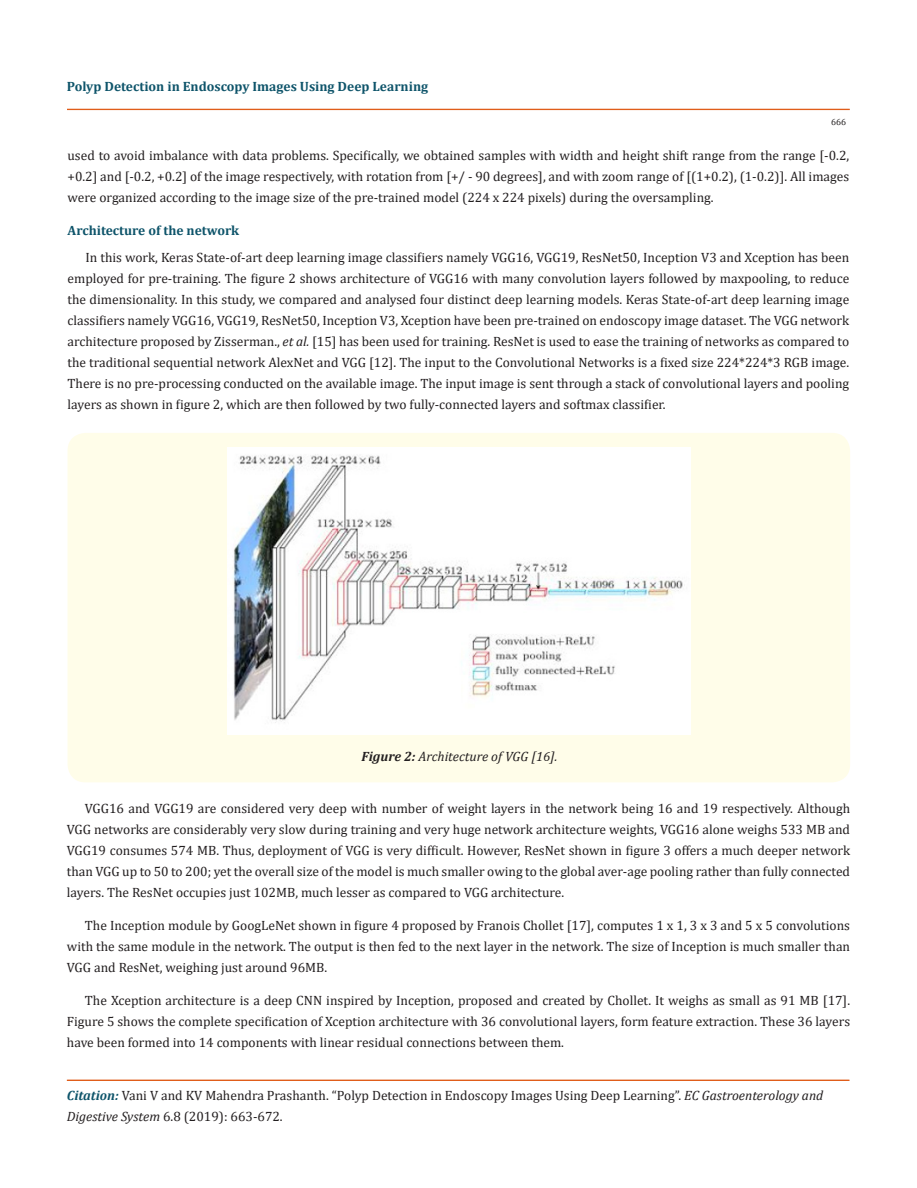
<style>
.page{position:relative;width:917px;height:1188px;background:#fff}
.page>*{position:absolute;margin:0;border:0;box-sizing:border-box;transform-origin:0 0}
.t1{font:13.5px/21px "Cambria";color:#231f20;text-align:justify}
.t2{font:700 13.5px "Cambria";color:#0e546a}
.t3{font:italic 13.5px "Cambria";color:#231f20}
.t4{font:9px "Cambria";color:#231f20}
.s1{font-style:italic}
.s2{font-weight:700}
.s3{font-weight:700;font-style:italic;color:#0e546a}
</style>
<div class="page">
<div style="left:67px;top:109px;width:782px;height:1px;border:1px solid #e05d1a"></div>
<div style="left:67px;top:1080px;width:782px;height:1px;border:1px solid #e05d1a"></div>
<div style="left:68px;top:433px;width:782px;height:349px;background:#fffde9;border-radius:18px"></div>
<img style="left:227px;top:448px;width:463px;height:286px">
<p class="t2" style="left:67px;top:76px;width:363px">Polyp Detection in Endoscopy Images Using Deep Learning</p>
<p class="t4" style="left:831px;top:116px;width:16px">666</p>
<p class="t1" style="left:68px;top:144px;width:783px">used to avoid imbalance with data problems. Specifically, we obtained samples with width and height shift range from the range [-0.2, +0.2] and [-0.2, +0.2] of the image respectively, with rotation from [+/ - 90 degrees], and with zoom range of [(1+0.2), (1-0.2)]. All images were organized according to the image size of the pre-trained model (224 x 224 pixels) during the oversampling.</p>
<p class="t2" style="left:68px;top:220px;width:173px">Architecture of the network</p>
<p class="t1" style="left:68px;top:246px;width:783px;text-indent:18px">In this work, Keras State-of-art deep learning image classifiers namely VGG16, VGG19, ResNet50, Inception V3 and Xception has been employed for pre-training. The figure 2 shows architecture of VGG16 with many convolution layers followed by maxpooling, to reduce the dimensionality. In this study, we compared and analysed four distinct deep learning models. Keras State-of-art deep learning image classifiers namely VGG16, VGG19, ResNet50, Inception V3, Xception have been pre-trained on endoscopy image dataset. The VGG network architecture proposed by Zisserman., <span class="s1">et al.</span> [15] has been used for training. ResNet is used to ease the training of networks as compared to the traditional sequential network AlexNet and VGG [12]. The input to the Convolutional Networks is a fixed size 224*224*3 RGB image.<br>There is no pre-processing conducted on the available image. The input image is sent through a stack of convolutional layers and pooling layers as shown in figure 2, which are then followed by two fully-connected layers and softmax classifier.</p>
<p class="t3" style="left:361px;top:746px;width:197px"><span class="s2">Figure 2:</span> Architecture of VGG [16].</p>
<p class="t1" style="left:67px;top:798px;width:784px;text-indent:18px">VGG16 and VGG19 are considered very deep with number of weight layers in the network being 16 and 19 respectively. Although VGG networks are considerably very slow during training and very huge network architecture weights, VGG16 alone weighs 533 MB and VGG19 consumes 574 MB. Thus, deployment of VGG is very difficult. However, ResNet shown in figure 3 offers a much deeper network than VGG up to 50 to 200; yet the overall size of the model is much smaller owing to the global aver-age pooling rather than fully connected layers. The ResNet occupies just 102MB, much lesser as compared to VGG architecture.</p>
<p class="t1" style="left:67px;top:915px;width:784px;text-indent:18px">The Inception module by GoogLeNet shown in figure 4 proposed by Franois Chollet [17], computes 1 x 1, 3 x 3 and 5 x 5 convolutions with the same module in the network. The output is then fed to the next layer in the network. The size of Inception is much smaller than VGG and ResNet, weighing just around 96MB.</p>
<p class="t1" style="left:67px;top:990px;width:784px;text-indent:18px">The Xception architecture is a deep CNN inspired by Inception, proposed and created by Chollet. It weighs as small as 91 MB [17].<br>Figure 5 shows the complete specification of Xception architecture with 36 convolutional layers, form feature extraction. These 36 layers have been formed into 14 components with linear residual connections between them.</p>
<p class="t1" style="left:67px;top:1085px;width:758px"><span class="s3">Citation:</span> Vani V and KV Mahendra Prashanth. “Polyp Detection in Endoscopy Images Using Deep Learning”. <span class="s1">EC Gastroenterology and<br>Digestive System</span> 6.8 (2019): 663-672.</p>
</div>
